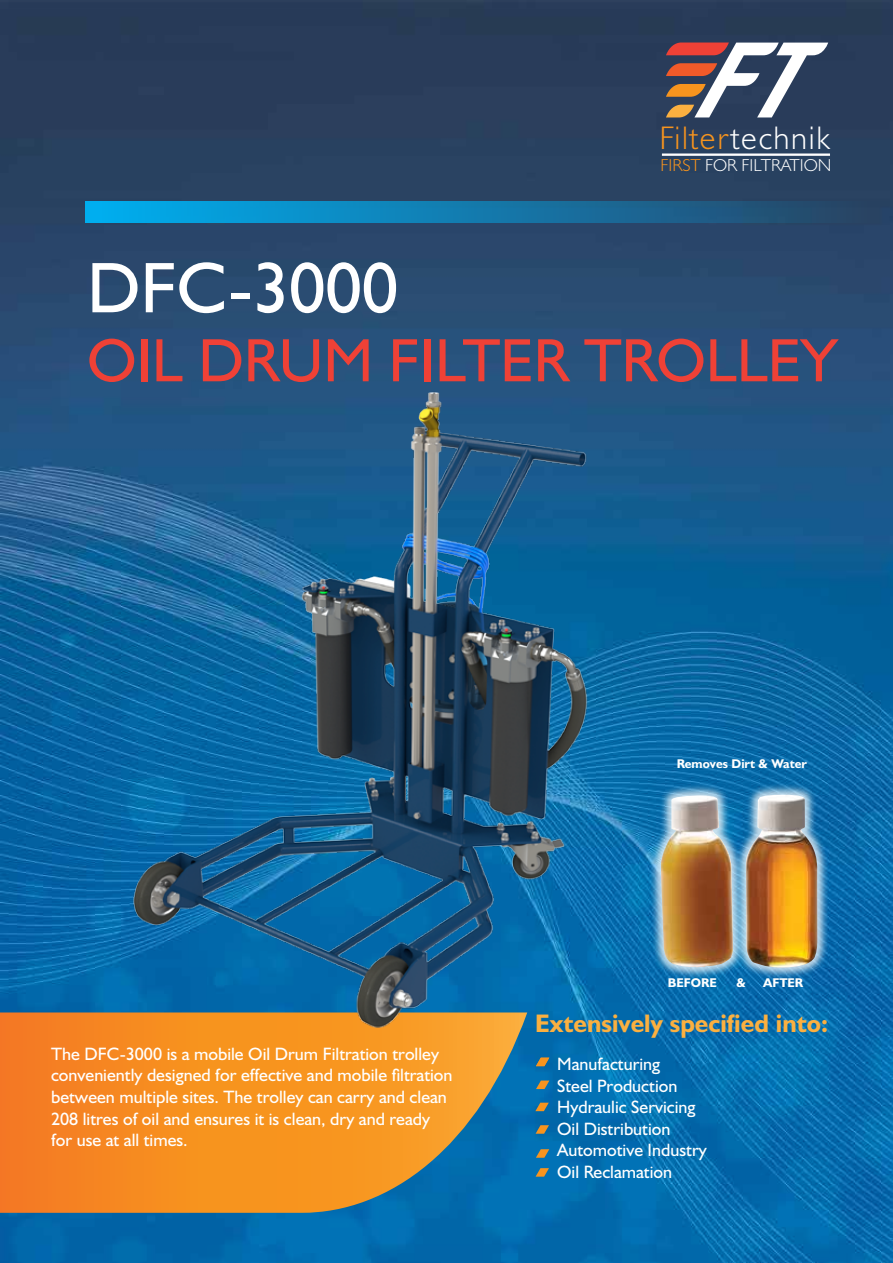
<style>
.page{position:relative;width:893px;height:1263px;background:#fff}
.page>*{position:absolute;margin:0;border:0;box-sizing:border-box;transform-origin:0 0}
.t1{font:72px "Humanist 521 BT";color:#fff}
.t2{font:61.5px "Humanist 521 BT";color:#ef4136}
.t3{font:300 32.85px "Humanist 521 BT";letter-spacing:.05em;color:#fff}
.t4{font:700 25.5px "Humanist 521 BT";color:#fbb040}
.t5{font:18px/21.6px "Humanist 521 BT";color:#fff}
.t6{font:300 17.4px "Humanist 521 BT";color:#fff}
.t7{font:700 12.75px "Humanist 521 BT";color:#fff}
.s1{color:#f7941e}
</style>
<div class="page">
<img style="left:0;top:0;width:893px;height:1263px">
<svg style="left:536px;top:1057px;width:13px;height:9px"></svg>
<svg style="left:536px;top:1080px;width:13px;height:9px"></svg>
<svg style="left:535px;top:1103px;width:14px;height:8px"></svg>
<svg style="left:536px;top:1125px;width:13px;height:9px"></svg>
<div style="left:85px;top:201px;width:808px;height:21px;background:linear-gradient(to right,#00b0f2,#294161)"></div>
<svg style="left:0;top:1012px;width:527px;height:201px;background:#d58a35"></svg>
<svg style="left:536px;top:1149px;width:13px;height:9px"></svg>
<div style="left:649px;top:783px;width:180px;height:197px;background:#fff;opacity:.78"></div>
<img style="left:766px;top:795px;width:52px;height:173px">
<img style="left:126px;top:366px;width:640px;height:676px">
<svg style="left:536px;top:1168px;width:13px;height:9px"></svg>
<svg style="left:666px;top:43px;width:162px;height:74px"></svg>
<hr style="left:662px;top:153px;width:168px;height:3px;background:#fff">
<h3 class="t3" style="left:659px;top:118px;width:172px"><span class="s1">Filter</span>technik</h3>
<p class="t6" style="left:661px;top:155px;width:172px"><span class="s1">FIRST</span> FOR FILTRATION</p>
<h1 class="t1" style="left:87px;top:243px;width:312px">DFC-3000</h1>
<h2 class="t2" style="left:87px;top:322px;width:751px">OIL DRUM FILTER TROLLEY</h2>
<p class="t7" style="left:677px;top:756px;width:132px">Removes Dirt &amp; Water</p>
<p class="t7" style="left:668px;top:975px;width:50px">BEFORE</p>
<p class="t7" style="left:736px;top:975px;width:11px">&amp;</p>
<p class="t7" style="left:763px;top:975px;width:42px">AFTER</p>
<p class="t5" style="left:51px;top:1042px;width:403px">The DFC-3000 is a mobile Oil Drum Filtration trolley conveniently designed for effective and mobile filtration between multiple sites. The trolley can carry and clean 208 litres of oil and ensures it is clean, dry and ready for use at all times.</p>
<h3 class="t4" style="left:535px;top:1007px;width:294px">Extensively specified into:</h3>
<p class="t5" style="left:557px;top:1053px;width:151px">Manufacturing<br>Steel Production<br>Hydraulic Servicing<br>Oil Distribution<br>Automotive Industry<br>Oil Reclamation</p>
</div>
